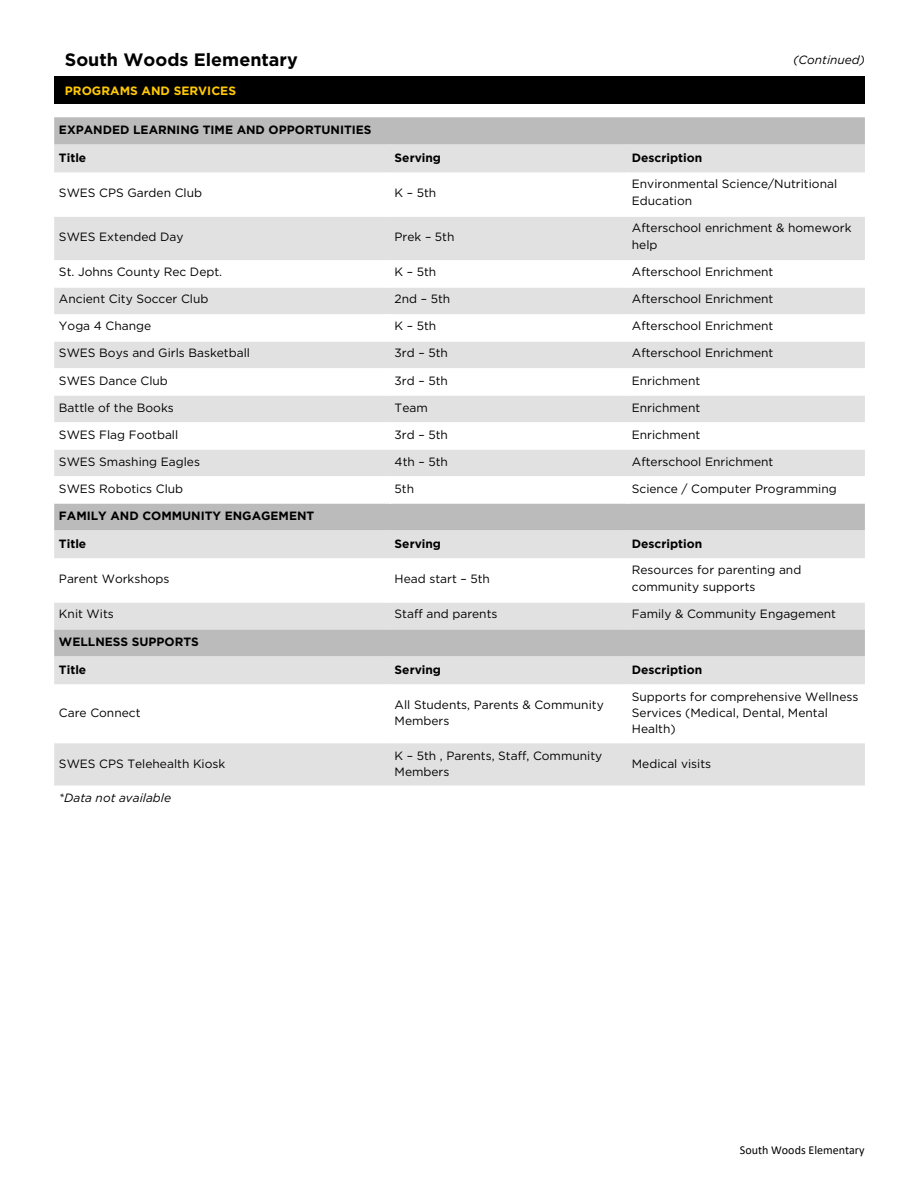
<style>
.page{position:relative;width:918px;height:1188px;background:#fff}
.page>*{position:absolute;margin:0;border:0;box-sizing:border-box;transform-origin:0 0}
.t1{font:700 18px "Gotham";color:#000}
.t2{font:12px/17px "Gotham";color:#000}
.t3{font:700 12px "Gotham";color:#000}
.t4{font:italic 12px "Gotham";color:#000}
.t5{font:12px "Calibri";color:#000}
.t6{font:700 12px "Gotham";color:#ffc904}
</style>
<div class="page">
<div style="left:54px;top:77px;width:811px;height:27px;background:#000"></div>
<div style="left:54px;top:118px;width:811px;height:26px;background:#bbb"></div>
<div style="left:54px;top:144px;width:811px;height:28px;background:#e1e1e1"></div>
<svg style="left:54px;top:172px;width:811px;height:614px"></svg>
<h2 class="t1" style="left:65px;top:52px;width:234px">South Woods Elementary</h2>
<h3 class="t6" style="left:65px;top:86px;width:173px">PROGRAMS AND SERVICES</h3>
<p class="t4" style="left:793px;top:55px;width:73px">(Continued)</p>
<p class="t3" style="left:59px;top:124px;width:314px">EXPANDED LEARNING TIME AND OPPORTUNITIES</p>
<p class="t3" style="left:59px;top:152px;width:29px">Title</p>
<p class="t3" style="left:395px;top:152px;width:48px">Serving</p>
<p class="t3" style="left:632px;top:152px;width:72px">Description</p>
<p class="t2" style="left:59px;top:185px;width:145px">SWES CPS Garden Club</p>
<p class="t2" style="left:395px;top:185px;width:43px">K – 5th</p>
<p class="t2" style="left:632px;top:176px;width:207px">Environmental Science/Nutritional<br>Education</p>
<p class="t2" style="left:59px;top:229px;width:126px">SWES Extended Day</p>
<p class="t2" style="left:395px;top:229px;width:61px">Prek – 5th</p>
<p class="t2" style="left:632px;top:220px;width:221px">Afterschool enrichment &amp; homework help</p>
<p class="t2" style="left:59px;top:264px;width:165px">St. Johns County Rec Dept.</p>
<p class="t2" style="left:395px;top:264px;width:43px">K – 5th</p>
<p class="t2" style="left:632px;top:264px;width:143px">Afterschool Enrichment</p>
<p class="t2" style="left:59px;top:291px;width:151px">Ancient City Soccer Club</p>
<p class="t2" style="left:395px;top:291px;width:57px">2nd – 5th</p>
<p class="t2" style="left:632px;top:291px;width:143px">Afterschool Enrichment</p>
<p class="t2" style="left:59px;top:318px;width:94px">Yoga 4 Change</p>
<p class="t2" style="left:395px;top:318px;width:43px">K – 5th</p>
<p class="t2" style="left:632px;top:318px;width:143px">Afterschool Enrichment</p>
<p class="t2" style="left:59px;top:345px;width:193px">SWES Boys and Girls Basketball</p>
<p class="t2" style="left:395px;top:345px;width:55px">3rd – 5th</p>
<p class="t2" style="left:632px;top:345px;width:143px">Afterschool Enrichment</p>
<p class="t2" style="left:59px;top:373px;width:110px">SWES Dance Club</p>
<p class="t2" style="left:395px;top:373px;width:55px">3rd – 5th</p>
<p class="t2" style="left:632px;top:373px;width:70px">Enrichment</p>
<p class="t2" style="left:59px;top:400px;width:116px">Battle of the Books</p>
<p class="t2" style="left:395px;top:400px;width:35px">Team</p>
<p class="t2" style="left:632px;top:400px;width:70px">Enrichment</p>
<p class="t2" style="left:59px;top:427px;width:121px">SWES Flag Football</p>
<p class="t2" style="left:395px;top:427px;width:55px">3rd – 5th</p>
<p class="t2" style="left:632px;top:427px;width:70px">Enrichment</p>
<p class="t2" style="left:59px;top:454px;width:143px">SWES Smashing Eagles</p>
<p class="t2" style="left:395px;top:454px;width:55px">4th – 5th</p>
<p class="t2" style="left:632px;top:454px;width:143px">Afterschool Enrichment</p>
<p class="t2" style="left:59px;top:481px;width:126px">SWES Robotics Club</p>
<p class="t2" style="left:395px;top:481px;width:21px">5th</p>
<p class="t2" style="left:632px;top:481px;width:206px">Science / Computer Programming</p>
<p class="t3" style="left:59px;top:510px;width:257px">FAMILY AND COMMUNITY ENGAGEMENT</p>
<p class="t3" style="left:59px;top:538px;width:29px">Title</p>
<p class="t3" style="left:395px;top:538px;width:48px">Serving</p>
<p class="t3" style="left:632px;top:538px;width:72px">Description</p>
<p class="t2" style="left:59px;top:571px;width:112px">Parent Workshops</p>
<p class="t2" style="left:395px;top:571px;width:97px">Head start – 5th</p>
<p class="t2" style="left:632px;top:562px;width:171px">Resources for parenting and</p>
<p class="t2" style="left:632px;top:579px;width:125px">community supports</p>
<p class="t2" style="left:59px;top:606px;width:56px">Knit Wits</p>
<p class="t2" style="left:395px;top:606px;width:104px">Staff and parents</p>
<p class="t2" style="left:632px;top:606px;width:206px">Family &amp; Community Engagement</p>
<p class="t3" style="left:59px;top:636px;width:141px">WELLNESS SUPPORTS</p>
<p class="t3" style="left:59px;top:664px;width:29px">Title</p>
<p class="t3" style="left:395px;top:664px;width:48px">Serving</p>
<p class="t3" style="left:632px;top:664px;width:72px">Description</p>
<p class="t2" style="left:59px;top:705px;width:83px">Care Connect</p>
<p class="t2" style="left:632px;top:689px;width:228px">Supports for comprehensive Wellness</p>
<p class="t2" style="left:632px;top:705px;width:197px">Services (Medical, Dental, Mental</p>
<p class="t2" style="left:632px;top:721px;width:45px">Health)</p>
<p class="t2" style="left:395px;top:697px;width:211px">All Students, Parents &amp; Community</p>
<p class="t2" style="left:395px;top:713px;width:56px">Members</p>
<p class="t2" style="left:59px;top:755px;width:168px">SWES CPS Telehealth Kiosk</p>
<p class="t2" style="left:395px;top:748px;width:209px;line-height:16px">K – 5th , Parents, Staff, Community<br>Members</p>
<p class="t2" style="left:632px;top:755px;width:81px">Medical visits</p>
<p class="t4" style="left:59px;top:793px;width:114px">*Data not available</p>
<p class="t5" style="left:740px;top:1145px;width:126px">South Woods Elementary</p>
</div>
